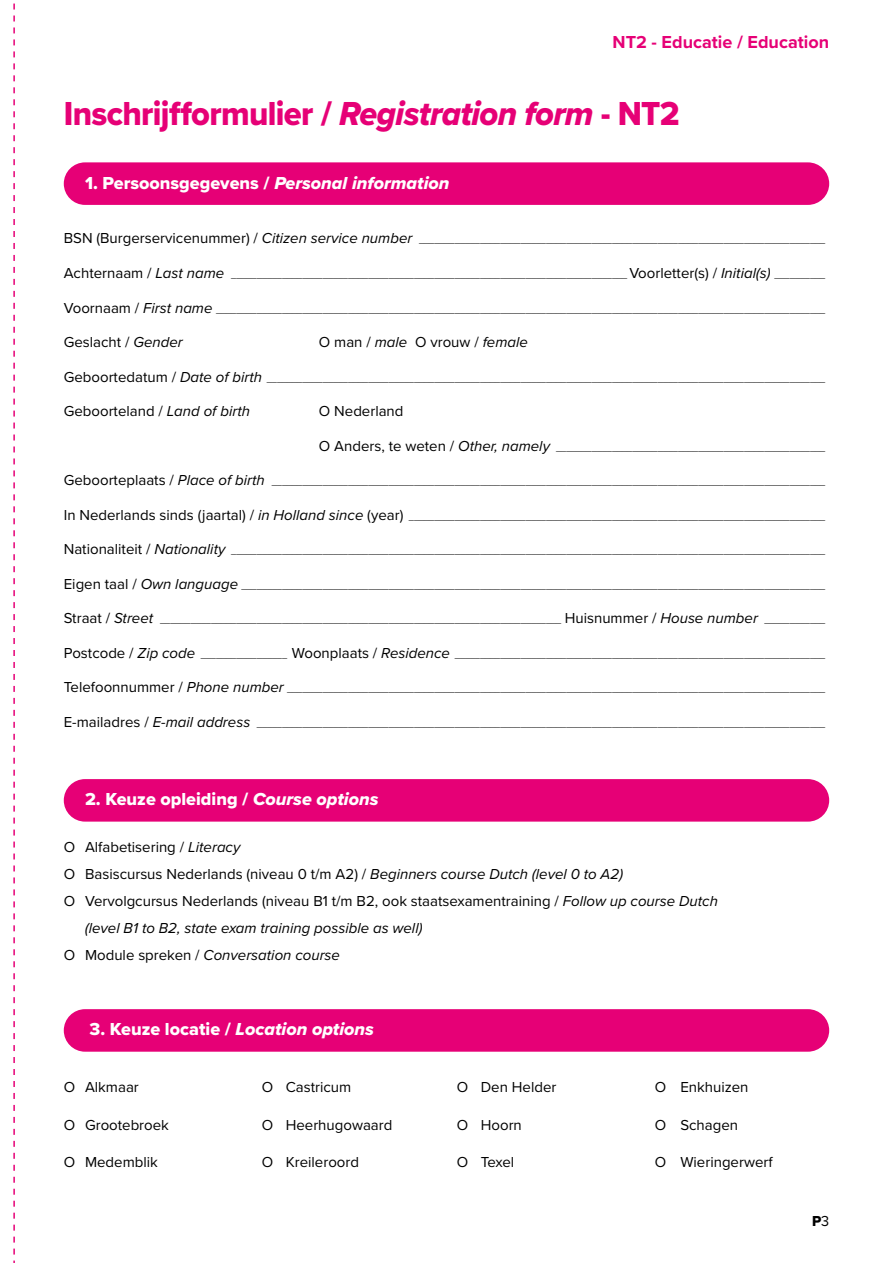
<style>
.page{position:relative;width:893px;height:1263px;background:#fff}
.page>*{position:absolute;margin:0;border:0;box-sizing:border-box;transform-origin:0 0}
.t1{font:34.5px "Proxima Nova Extrabld";letter-spacing:-.02em;color:#e60076;scale:.95 1}
.t2{font:18px "Proxima Nova Extrabld";color:#fff}
.t3{font:700 18px "Proxima Nova";color:#e60076}
.t4{font:15px "Proxima Nova";color:#000}
.t5{font:italic 15px "Proxima Nova";color:#000}
.t6{font:15px "Proxima Nova Extrabld";color:#000;scale:.96 1}
.t7{font:9px "Proxima Nova";color:#000}
.s1{font-family:"Proxima Nova Extrabld It"}
.s2{font-size:15px}
.s3{font-style:italic;font-size:15px}
.s4{font-style:italic}
.s5{font-style:normal}
.s6{font-family:"Proxima Nova"}
</style>
<div class="page">
<div style="left:64px;top:162px;width:765px;height:43px;background:#e60076;border-radius:21px"></div>
<div style="left:64px;top:779px;width:765px;height:43px;background:#e60076;border-radius:21px"></div>
<div style="left:64px;top:1009px;width:765px;height:43px;background:#e60076;border-radius:21px"></div>
<svg style="left:13px;top:4px;width:2px;height:1259px"></svg>
<h2 class="t3" style="left:613px;top:29px;width:218px">NT2 - Educatie / Education</h2>
<h1 class="t1" style="left:64px;top:88px;width:650px">Inschrijfformulier / <span class="s1">Registration form</span> - NT2</h1>
<h2 class="t2" style="left:85px;top:170px;width:366px">1. Persoonsgegevens / <span class="s1">Personal information</span></h2>
<p class="t7" style="left:64px;top:234px;width:763px"><span class="s2">BSN (Burgerservicenummer) /</span> <span class="s3">Citizen service number</span> ________________________________________________________________________________</p>
<p class="t7" style="left:64px;top:268px;width:763px"><span class="s2">Achternaam /</span> <span class="s3">Last name</span> ______________________________________________________________________________ <span class="s2">Voorletter(s) /</span> <span class="s3">Initial(s)</span> __________</p>
<p class="t7" style="left:64px;top:303px;width:763px"><span class="s2">Voornaam /</span> <span class="s3">First name</span> ________________________________________________________________________________________________________________________</p>
<h3 class="t4" style="left:64px;top:331px;width:121px">Geslacht / <span class="s4">Gender</span></h3>
<h3 class="t4" style="left:319px;top:331px;width:211px">O man / <span class="s4">male</span> O vrouw / <span class="s4">female</span></h3>
<p class="t7" style="left:64px;top:372px;width:763px"><span class="s2">Geboortedatum /</span> <span class="s3">Date of birth</span> ______________________________________________________________________________________________________________</p>
<h3 class="t4" style="left:64px;top:400px;width:188px">Geboorteland / <span class="s4">Land of birth</span></h3>
<h3 class="t4" style="left:319px;top:400px;width:86px">O Nederland</h3>
<p class="t7" style="left:319px;top:441px;width:508px"><span class="s2">O Anders, te weten /</span> <span class="s3">Other, namely</span> _____________________________________________________</p>
<p class="t7" style="left:64px;top:475px;width:763px"><span class="s2">Geboorteplaats /</span> <span class="s3">Place of birth</span> _____________________________________________________________________________________________________________</p>
<p class="t7" style="left:64px;top:510px;width:763px"><span class="s2">In Nederlands sinds (jaartal) /</span> <span class="s3">in Holland since</span> <span class="s2">(year)</span> __________________________________________________________________________________</p>
<p class="t7" style="left:64px;top:544px;width:763px"><span class="s2">Nationaliteit /</span> <span class="s3">Nationality</span> _____________________________________________________________________________________________________________________</p>
<p class="t7" style="left:64px;top:579px;width:763px"><span class="s2">Eigen taal /</span> <span class="s3">Own language</span> ___________________________________________________________________________________________________________________</p>
<p class="t7" style="left:64px;top:613px;width:763px"><span class="s2">Straat /</span> <span class="s3">Street</span> _______________________________________________________________________________ <span class="s2">Huisnummer /</span> <span class="s3">House number</span> ____________</p>
<p class="t7" style="left:64px;top:648px;width:763px"><span class="s2">Postcode /</span> <span class="s3">Zip code</span> _________________ <span class="s2">Woonplaats /</span> <span class="s3">Residence</span> _________________________________________________________________________</p>
<p class="t7" style="left:64px;top:682px;width:763px"><span class="s2">Telefoonnummer /</span> <span class="s3">Phone number</span> __________________________________________________________________________________________________________</p>
<p class="t7" style="left:64px;top:717px;width:763px"><span class="s2">E-mailadres /</span> <span class="s3">E-mail address</span> ________________________________________________________________________________________________________________</p>
<h2 class="t2" style="left:85px;top:786px;width:295px">2. Keuze opleiding / <span class="s1">Course options</span></h2>
<h3 class="t4" style="left:64px;top:835px;width:178px">O Alfabetisering / <span class="s4">Literacy</span></h3>
<h3 class="t4" style="left:64px;top:862px;width:561px">O Basiscursus Nederlands (niveau 0 t/m A2) / <span class="s4">Beginners course Dutch (level 0 to A2)</span></h3>
<h3 class="t4" style="left:64px;top:889px;width:656px">O Vervolgcursus Nederlands (niveau B1 t/m B2, ook staatsexamentraining / <span class="s4">Follow up course Dutch</span></h3>
<h3 class="t5" style="left:85px;top:916px;width:339px">(level B1 to B2, state exam training possible as well)</h3>
<h3 class="t5" style="left:64px;top:943px;width:278px"><span class="s5">O Module spreken /</span> Conversation course</h3>
<h2 class="t2" style="left:90px;top:1015px;width:286px">3. Keuze locatie / <span class="s1">Location options</span></h2>
<h3 class="t4" style="left:64px;top:1076px;width:77px">O Alkmaar</h3>
<h3 class="t4" style="left:262px;top:1076px;width:91px">O Castricum</h3>
<h3 class="t4" style="left:457px;top:1076px;width:101px">O Den Helder</h3>
<h3 class="t4" style="left:655px;top:1076px;width:95px">O Enkhuizen</h3>
<h3 class="t4" style="left:64px;top:1113px;width:107px">O Grootebroek</h3>
<h3 class="t4" style="left:262px;top:1113px;width:132px">O Heerhugowaard</h3>
<h3 class="t4" style="left:457px;top:1113px;width:67px">O Hoorn</h3>
<h3 class="t4" style="left:655px;top:1113px;width:85px">O Schagen</h3>
<h3 class="t4" style="left:64px;top:1151px;width:96px">O Medemblik</h3>
<h3 class="t4" style="left:262px;top:1151px;width:99px">O Kreileroord</h3>
<h3 class="t4" style="left:457px;top:1151px;width:59px">O Texel</h3>
<h3 class="t4" style="left:655px;top:1151px;width:119px">O Wieringerwerf</h3>
<h3 class="t6" style="left:812px;top:1210px;width:19px">P<span class="s6">3</span></h3>
</div>
